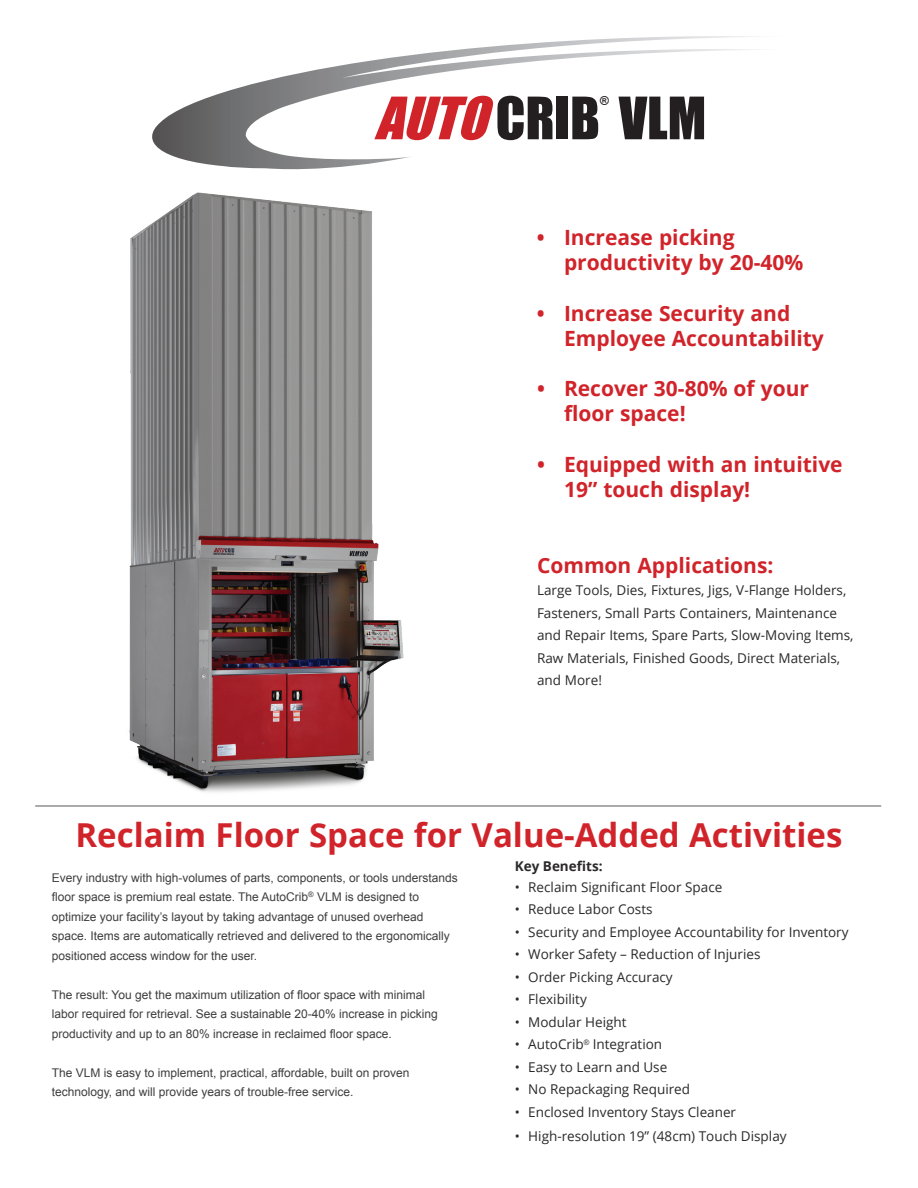
<style>
.page{position:relative;width:918px;height:1188px;background:#fff}
.page>*{position:absolute;margin:0;border:0;box-sizing:border-box;transform-origin:0 0}
.t1{font:54px "Impact";color:#231f20}
.t2{font:700 33px "Open Sans";color:#d1232a}
.t3{font:700 21px/25.2px "Open Sans";color:#d1232a}
.t4{font:13.5px/22.5px "Open Sans";color:#2b292a}
.t5{font:700 13.5px "Open Sans";color:#2b292a}
.t6{font:12px/19.5px "Arial";color:#3e3e3f}
.t7{font:12px "Impact";color:#231f20}
.s1{font-style:italic;color:#d1232a}
</style>
<div class="page">
<svg style="left:152px;top:36px;width:600px;height:121px"></svg>
<hr style="left:35px;top:806px;width:846px;height:1px;background:#57585a">
<img style="left:113px;top:157px;width:322px;height:650px">
<h1 class="t1" style="left:375px;top:76px;width:333px"><span class="s1">AUTO</span>C R I B VLM</h1>
<p class="t7" style="left:600px;top:91px;width:11px">®</p>
<h3 class="t3" style="left:564px;top:224px;width:241px;text-indent:-27px">• Increase picking productivity by 20-40%</h3>
<h3 class="t3" style="left:564px;top:300px;width:261px;text-indent:-27px">• Increase Security and<br>Employee Accountability</h3>
<h3 class="t3" style="left:564px;top:375px;width:246px;text-indent:-27px">• Recover 30-80% of your floor space!</h3>
<h3 class="t3" style="left:564px;top:451px;width:280px;text-indent:-27px">• Equipped with an intuitive<br>19” touch display!</h3>
<h3 class="t3" style="left:537px;top:552px;width:238px">Common Applications:</h3>
<p class="t4" style="left:537px;top:579px;width:318px">Large Tools, Dies, Fixtures, Jigs, V-Flange Holders, Fasteners, Small Parts Containers, Maintenance and Repair Items, Spare Parts, Slow-Moving Items, Raw Materials, Finished Goods, Direct Materials, and More!</p>
<h2 class="t2" style="left:76px;top:811px;width:768px">Reclaim Floor Space for Value-Added Activities</h2>
<p class="t6" style="left:52px;top:868px;width:408px">Every industry with high-volumes of parts, components, or tools understands floor space is premium real estate. The AutoCrib<sup>®</sup> VLM is designed to optimize your facility’s layout by taking advantage of unused overhead space. Items are automatically retrieved and delivered to the ergonomically positioned access window for the user.</p>
<p class="t6" style="left:52px;top:985px;width:388px">The result: You get the maximum utilization of floor space with minimal labor required for retrieval. See a sustainable 20-40% increase in picking productivity and up to an 80% increase in reclaimed floor space.</p>
<p class="t6" style="left:52px;top:1063px;width:359px">The VLM is easy to implement, practical, affordable, built on proven technology, and will provide years of trouble-free service.</p>
<p class="t5" style="left:515px;top:856px;width:89px">Key Benefits:</p>
<p class="t4" style="left:515px;top:875px;width:209px">• Reclaim Significant Floor Space</p>
<p class="t4" style="left:515px;top:898px;width:139px">• Reduce Labor Costs</p>
<p class="t4" style="left:515px;top:920px;width:335px">• Security and Employee Accountability for Inventory</p>
<p class="t4" style="left:515px;top:943px;width:247px">• Worker Safety – Reduction of Injuries</p>
<p class="t4" style="left:515px;top:965px;width:159px">• Order Picking Accuracy</p>
<p class="t4" style="left:515px;top:988px;width:74px">• Flexibility</p>
<p class="t4" style="left:515px;top:1010px;width:113px">• Modular Height</p>
<p class="t4" style="left:515px;top:1033px;width:149px">• AutoCrib<sup>®</sup> Integration</p>
<p class="t4" style="left:515px;top:1055px;width:154px">• Easy to Learn and Use</p>
<p class="t4" style="left:515px;top:1078px;width:177px">• No Repackaging Required</p>
<p class="t4" style="left:515px;top:1100px;width:223px">• Enclosed Inventory Stays Cleaner</p>
<p class="t4" style="left:515px;top:1124px;width:273px">• High-resolution 19” (48cm) Touch Display</p>
</div>
